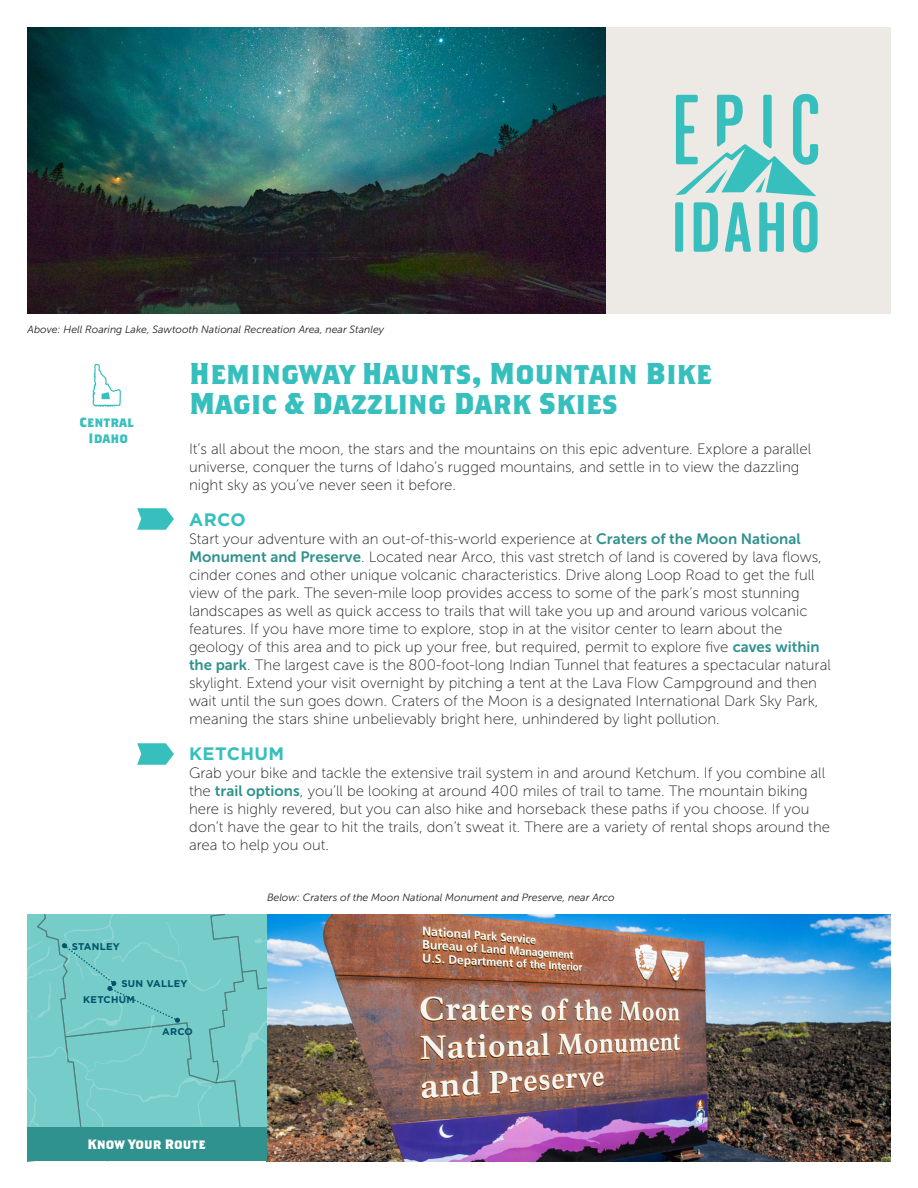
<style>
.page{position:relative;width:918px;height:1188px;background:#fff}
.page>*{position:absolute;margin:0;border:0;box-sizing:border-box;transform-origin:0 0}
.t1{font:700 30px "Brothers";color:#36bfbd}
.t2{font:700 18px "Gotham";letter-spacing:.025em;color:#36bfbd}
.t3{font:15px/18px "Museo Sans 100";color:#231f20}
.t4{font:700 13.5px "Brothers";color:#fff}
.t5{font:700 13.5px "Brothers";color:#36bfbd}
.t6{font:italic 10.5px "Museo Sans 300";color:#231f20}
.t7{font:700 9.75px "Gotham";letter-spacing:.025em;color:#00516a}
.s1{font-family:"Museo Sans 700";color:#30928e}
</style>
<div class="page">
<div style="left:605px;top:27px;width:286px;height:287px;background:#ede9e4"></div>
<img style="left:27px;top:27px;width:578px;height:287px">
<img style="left:266px;top:915px;width:625px;height:246px">
<div style="left:675px;top:202px;width:8px;height:50px;background:#36bfbd;border-radius:2px"></div>
<svg style="left:694px;top:202px;width:24px;height:50px"></svg>
<svg style="left:725px;top:202px;width:26px;height:50px"></svg>
<svg style="left:759px;top:202px;width:25px;height:50px"></svg>
<svg style="left:793px;top:202px;width:25px;height:51px"></svg>
<svg style="left:676px;top:94px;width:142px;height:102px"></svg>
<svg style="left:137px;top:743px;width:37px;height:22px"></svg>
<svg style="left:137px;top:508px;width:37px;height:22px"></svg>
<svg style="left:27px;top:915px;width:239px;height:212px"></svg>
<div style="left:27px;top:1127px;width:239px;height:34px;background:#30928e"></div>
<svg style="left:92px;top:364px;width:29px;height:43px"></svg>
<p class="t6" style="left:28px;top:324px;width:358px">Above: Hell Roaring Lake, Sawtooth National Recreation Area, near Stanley</p>
<p class="t5" style="left:80px;top:414px;width:55px">Central</p>
<p class="t5" style="left:89px;top:430px;width:41px">Idaho</p>
<p class="t7" style="left:72px;top:940px;width:49px">STANLEY</p>
<p class="t1" style="left:189px;top:355px;width:524px">Hemingway Haunts, Mountain Bike</p>
<p class="t1" style="left:189px;top:385px;width:430px">Magic &amp; Dazzling Dark Skies</p>
<p class="t3" style="left:189px;top:440px;width:624px">It’s all about the moon, the stars and the mountains on this epic adventure. Explore a parallel universe, conquer the turns of Idaho’s rugged mountains, and settle in to view the dazzling night sky as you’ve never seen it before.</p>
<p class="t2" style="left:189px;top:507px;width:58px">ARCO</p>
<p class="t3" style="left:189px;top:530px;width:643px">Start your adventure with an out-of-this-world experience at <span class="s1">Craters of the Moon National Monument and Preserve</span>. Located near Arco, this vast stretch of land is covered by lava flows, cinder cones and other unique volcanic characteristics. Drive along Loop Road to get the full view of the park. The seven-mile loop provides access to some of the park’s most stunning landscapes as well as quick access to trails that will take you up and around various volcanic features. If you have more time to explore, stop in at the visitor center to learn about the geology of this area and to pick up your free, but required, permit to explore five <span class="s1">caves within the park</span>. The largest cave is the 800-foot-long Indian Tunnel that features a spectacular natural skylight. Extend your visit overnight by pitching a tent at the Lava Flow Campground and then wait until the sun goes down. Craters of the Moon is a designated International Dark Sky Park, meaning the stars shine unbelievably bright here, unhindered by light pollution.</p>
<p class="t2" style="left:189px;top:741px;width:97px">KETCHUM</p>
<p class="t3" style="left:189px;top:764px;width:643px">Grab your bike and tackle the extensive trail system in and around Ketchum. If you combine all the <span class="s1">trail options</span>, you’ll be looking at around 400 miles of trail to tame. The mountain biking here is highly revered, but you can also hike and horseback these paths if you choose. If you don’t have the gear to hit the trails, don’t sweat it. There are a variety of rental shops around the area to help you out.</p>
<p class="t6" style="left:267px;top:892px;width:349px">Below: Craters of the Moon National Monument and Preserve, near Arco</p>
<p class="t7" style="left:121px;top:977px;width:68px">SUN VALLEY</p>
<p class="t7" style="left:83px;top:993px;width:53px">KETCHUM</p>
<p class="t7" style="left:162px;top:1025px;width:32px">ARCO</p>
<p class="t4" style="left:87px;top:1136px;width:120px">Know Your Route</p>
</div>
